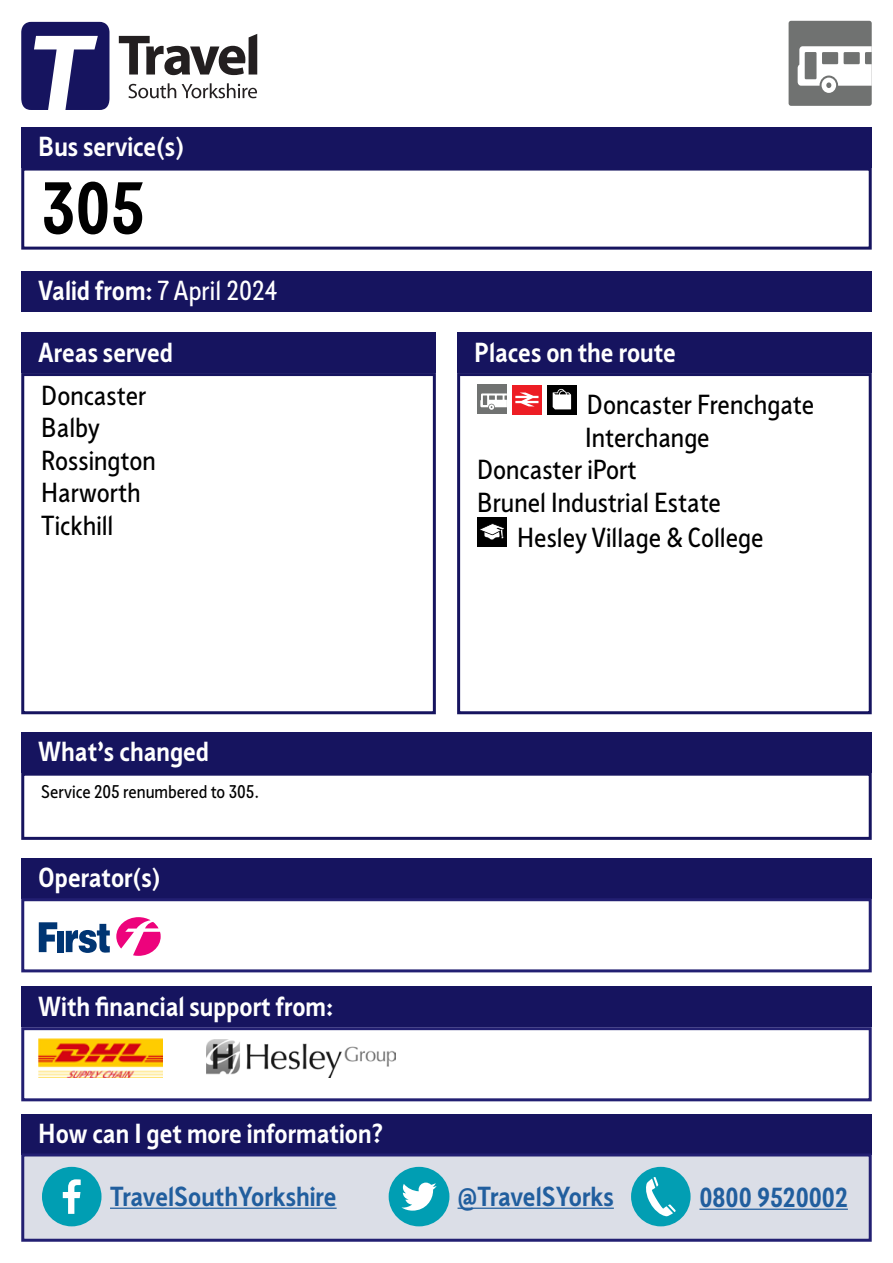
<style>
.page{position:relative;width:893px;height:1263px;background:#fff}
.page>*{position:absolute;margin:0;border:0;box-sizing:border-box;transform-origin:0 0}
.t1{font:700 72px "Sheffield Sans 2";color:#000}
.t2{font:700 27px "Sheffield Sans 2";color:#fff}
.t3{font:27px/32.4px "Sheffield Sans 2";color:#000}
.t4{font:700 27px "Sheffield Sans 2";color:#215e9e}
.t5{font:18px "Sheffield Sans 2";color:#000}
.s1{font-weight:400}
</style>
<div class="page">
<div style="left:21px;top:271px;width:851px;height:40px;background:#16145f"></div>
<div style="left:21px;top:127px;width:851px;height:41px;background:#16145f"></div>
<div style="left:21px;top:168px;width:851px;height:82px;border:3px solid #16145f"></div>
<div style="left:21px;top:732px;width:851px;height:41px;background:#16145f"></div>
<div style="left:21px;top:773px;width:851px;height:67px;border:3px solid #16145f"></div>
<div style="left:21px;top:333px;width:415px;height:40px;background:#16145f"></div>
<div style="left:21px;top:373px;width:415px;height:341px;border:3px solid #16145f"></div>
<div style="left:457px;top:333px;width:415px;height:40px;background:#16145f"></div>
<div style="left:477px;top:385px;width:30px;height:29px;background:#707271"></div>
<svg style="left:480px;top:393px;width:27px;height:17px"></svg>
<div style="left:512px;top:385px;width:30px;height:29px;background:#ed1d24"></div>
<svg style="left:515px;top:392px;width:23px;height:14px"></svg>
<div style="left:547px;top:385px;width:30px;height:29px;background:#000"></div>
<svg style="left:553px;top:389px;width:18px;height:20px"></svg>
<svg style="left:477px;top:517px;width:30px;height:30px"></svg>
<div style="left:457px;top:373px;width:415px;height:341px;border:3px solid #16145f"></div>
<div style="left:21px;top:858px;width:851px;height:40px;background:#16145f"></div>
<div style="left:21px;top:898px;width:851px;height:74px;border:3px solid #221f72"></div>
<svg style="left:116px;top:917px;width:45px;height:39px"></svg>
<svg style="left:39px;top:922px;width:18px;height:30px"></svg>
<div style="left:57px;top:931px;width:7px;height:21px;background:#003573"></div>
<svg style="left:66px;top:924px;width:44px;height:29px"></svg>
<div style="left:789px;top:21px;width:83px;height:85px;background:#707271;border-radius:3px"></div>
<svg style="left:798px;top:46px;width:74px;height:47px"></svg>
<img style="left:38px;top:1038px;width:124px;height:39px">
<img style="left:206px;top:1039px;width:189px;height:38px">
<div style="left:21px;top:987px;width:851px;height:40px;background:#16145f"></div>
<div style="left:21px;top:1027px;width:851px;height:74px;border:3px solid #221f72"></div>
<div style="left:21px;top:1114px;width:851px;height:40px;background:#16145f"></div>
<div style="left:21px;top:1153px;width:851px;height:89px;background:#dbdee7;border:3px solid #221f72"></div>
<hr style="left:110px;top:1207px;width:227px;height:2px;background:#215e9e">
<hr style="left:458px;top:1207px;width:156px;height:2px;background:#215e9e">
<div style="left:42px;top:1167px;width:60px;height:59px;background:#009eb3;border-radius:50%"></div>
<svg style="left:63px;top:1179px;width:18px;height:35px"></svg>
<div style="left:389px;top:1167px;width:60px;height:59px;background:#009eb3;border-radius:50%"></div>
<svg style="left:401px;top:1182px;width:36px;height:28px"></svg>
<div style="left:631px;top:1167px;width:60px;height:59px;background:#029eb3;border-radius:50%"></div>
<svg style="left:646px;top:1177px;width:30px;height:39px"></svg>
<svg style="left:128px;top:83px;width:48px;height:15px"></svg>
<svg style="left:182px;top:83px;width:75px;height:15px"></svg>
<svg style="left:119px;top:34px;width:138px;height:41px"></svg>
<svg style="left:21px;top:22px;width:88px;height:88px"></svg>
<hr style="left:699px;top:1208px;width:149px;height:2px;background:#215e9e">
<p class="t2" style="left:38px;top:128px;width:147px">Bus service(s)</p>
<h1 class="t1" style="left:41px;top:160px;width:105px">305</h1>
<p class="t2" style="left:38px;top:272px;width:241px">Valid from: <span class="s1">7 April 2024</span></p>
<p class="t2" style="left:38px;top:334px;width:136px">Areas served</p>
<p class="t3" style="left:41px;top:379px;width:116px">Doncaster<br>Balby<br>Rossington<br>Harworth<br>Tickhill</p>
<p class="t2" style="left:38px;top:733px;width:172px">What’s changed</p>
<p class="t5" style="left:41px;top:779px;width:220px">Service 205 renumbered to 305.</p>
<p class="t2" style="left:38px;top:859px;width:124px">Operator(s)</p>
<p class="t2" style="left:38px;top:988px;width:297px">With financial support from:</p>
<p class="t2" style="left:474px;top:334px;width:203px">Places on the route</p>
<p class="t3" style="left:587px;top:388px;width:229px">Doncaster Frenchgate</p>
<p class="t3" style="left:585px;top:420px;width:126px">Interchange</p>
<p class="t3" style="left:477px;top:453px;width:161px">Doncaster iPort</p>
<p class="t3" style="left:477px;top:485px;width:246px">Brunel Industrial Estate</p>
<p class="t3" style="left:517px;top:520px;width:248px">Hesley Village &amp; College</p>
<p class="t2" style="left:38px;top:1115px;width:347px">How can I get more information?</p>
<p class="t4" style="left:110px;top:1178px;width:228px">TravelSouthYorkshire</p>
<p class="t4" style="left:458px;top:1178px;width:158px">@TravelSYorks</p>
<p class="t4" style="left:699px;top:1179px;width:150px">0800 9520002</p>
</div>
